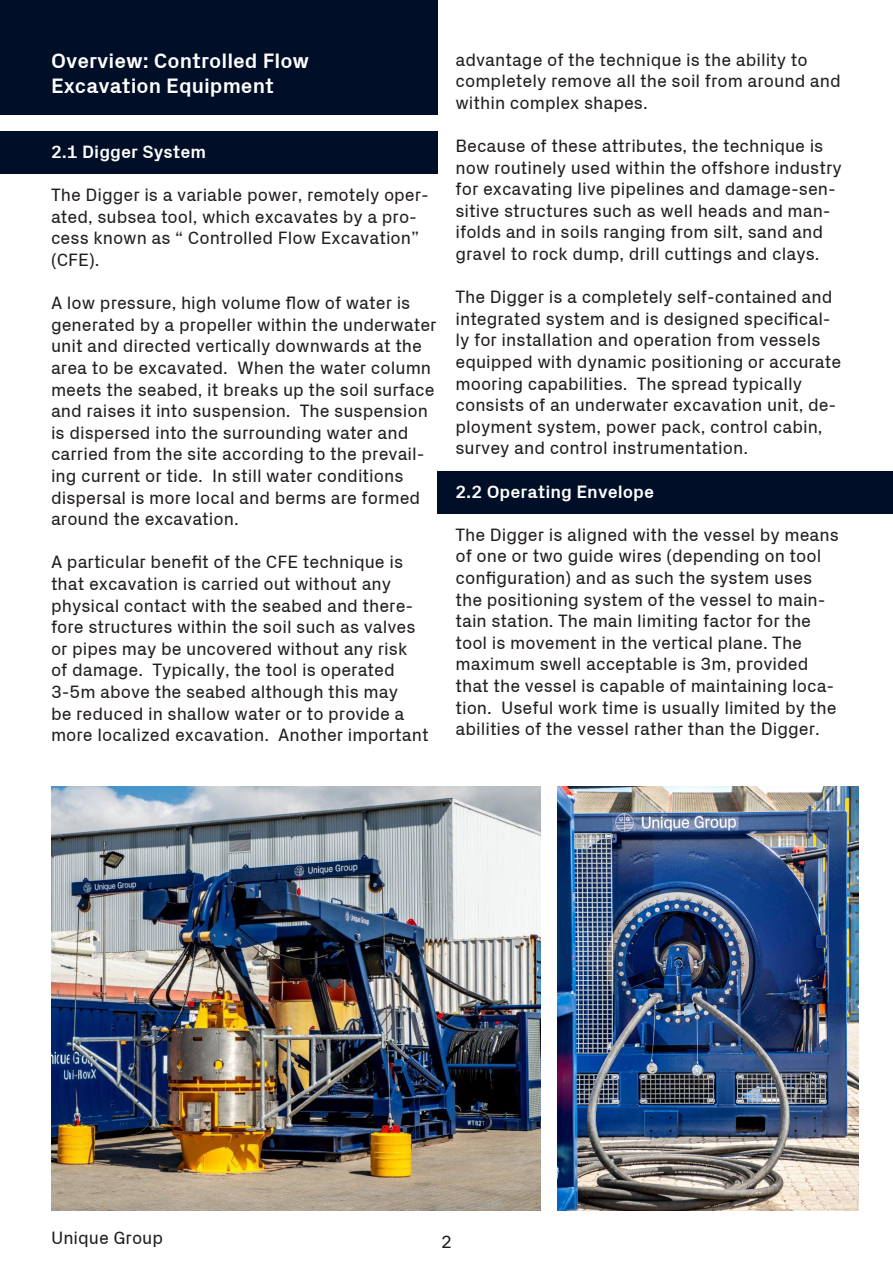
<style>
.page{position:relative;width:893px;height:1263px;background:#fff}
.page>*{position:absolute;margin:0;border:0;box-sizing:border-box;transform-origin:0 0}
.t1{font:700 21px "Px Grotesk";color:#fff}
.t2{font:18px/21.6px "Px Grotesk";color:#231f20}
.t3{font:700 18px "Px Grotesk";color:#fff}
</style>
<div class="page">
<div style="left:0;top:131px;width:437px;height:42px;background:#000e27"></div>
<div style="left:437px;top:471px;width:456px;height:42px;background:#000e27"></div>
<div style="left:0;top:0;width:437px;height:115px;background:#000e27"></div>
<img style="left:51px;top:787px;width:489px;height:424px">
<img style="left:557px;top:787px;width:301px;height:424px">
<p class="t1" style="left:51px;top:48px;width:260px">Overview: Controlled Flow</p>
<p class="t1" style="left:51px;top:73px;width:224px">Excavation Equipment</p>
<p class="t3" style="left:51px;top:141px;width:157px">2.1 Digger System</p>
<p class="t2" style="left:51px;top:184px;width:379px">The Digger is a variable power, remotely oper&shy;ated, subsea tool, which excavates by a pro&shy;cess known as “ Controlled Flow Excavation” (CFE).</p>
<p class="t2" style="left:51px;top:292px;width:387px">A low pressure, high volume flow of water is generated by a propeller within the underwater unit and directed vertically downwards at the area to be excavated. When the water column meets the seabed, it breaks up the soil surface and raises it into suspension. The suspension is dispersed into the surrounding water and carried from the site according to the prevail&shy;ing current or tide. In still water conditions dispersal is more local and berms are formed around the excavation.</p>
<p class="t2" style="left:51px;top:551px;width:379px">A particular benefit of the CFE technique is that excavation is carried out without any physical contact with the seabed and there&shy;fore structures within the soil such as valves or pipes may be uncovered without any risk<br>of damage. Typically, the tool is operated 3-5m above the seabed although this may<br>be reduced in shallow water or to provide a more localized excavation. Another important</p>
<p class="t2" style="left:455px;top:48px;width:387px">advantage of the technique is the ability to completely remove all the soil from around and within complex shapes.</p>
<p class="t2" style="left:455px;top:135px;width:388px">Because of these attributes, the technique is now routinely used within the offshore industry for excavating live pipelines and damage-sen&shy;sitive structures such as well heads and man&shy;ifolds and in soils ranging from silt, sand and gravel to rock dump, drill cuttings and clays.</p>
<p class="t2" style="left:455px;top:286px;width:387px">The Digger is a completely self-contained and integrated system and is designed specifical&shy;ly for installation and operation from vessels equipped with dynamic positioning or accurate mooring capabilities. The spread typically consists of an underwater excavation unit, de&shy;ployment system, power pack, control cabin, survey and control instrumentation.</p>
<p class="t3" style="left:455px;top:481px;width:200px">2.2 Operating Envelope</p>
<p class="t2" style="left:455px;top:523px;width:385px">The Digger is aligned with the vessel by means of one or two guide wires (depending on tool configuration) and as such the system uses the positioning system of the vessel to main&shy;tain station. The main limiting factor for the tool is movement in the vertical plane. The maximum swell acceptable is 3m, provided that the vessel is capable of maintaining loca&shy;tion. Useful work time is usually limited by the abilities of the vessel rather than the Digger.</p>
<p class="t2" style="left:51px;top:1226px;width:114px">Unique Group</p>
<p class="t2" style="left:441px;top:1231px;width:12px">2</p>
</div>
